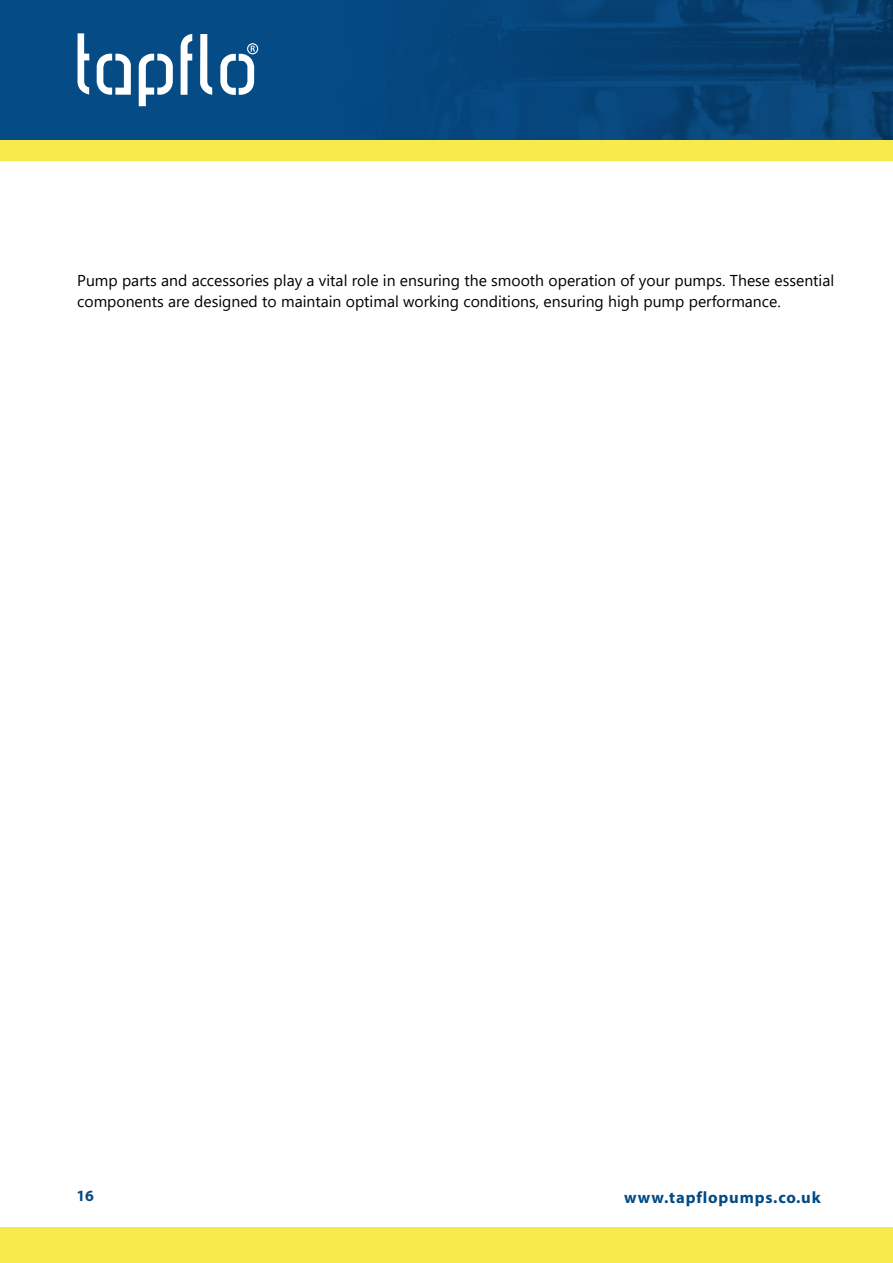
<style>
.page{position:relative;width:893px;height:1263px;background:#fff}
.page>*{position:absolute;margin:0;border:0;box-sizing:border-box;transform-origin:0 0}
.t1{font:700 16.5px "Myriad Pro";letter-spacing:.05em;color:#004b87}
.t2{font:15.75px/21px "Segoe UI";color:#000}
.t3{font:700 15.75px "Myriad Pro";color:#054b86}
</style>
<div class="page">
<svg style="left:0;top:0;width:893px;height:140px;background:#05457c"></svg>
<div style="left:0;top:140px;width:893px;height:21px;background:#f6ea4d"></div>
<div style="left:0;top:1227px;width:893px;height:36px;background:#f6ea4d"></div>
<svg style="left:77px;top:33px;width:181px;height:73px"></svg>
<p class="t2" style="left:77px;top:269px;width:758px">Pump parts and accessories play a vital role in ensuring the smooth operation of your pumps. These essential components are designed to maintain optimal working conditions, ensuring high pump performance.</p>
<p class="t3" style="left:77px;top:1186px;width:19px">16</p>
<p class="t1" style="left:624px;top:1187px;width:198px">www.tapflopumps.co.uk</p>
</div>
